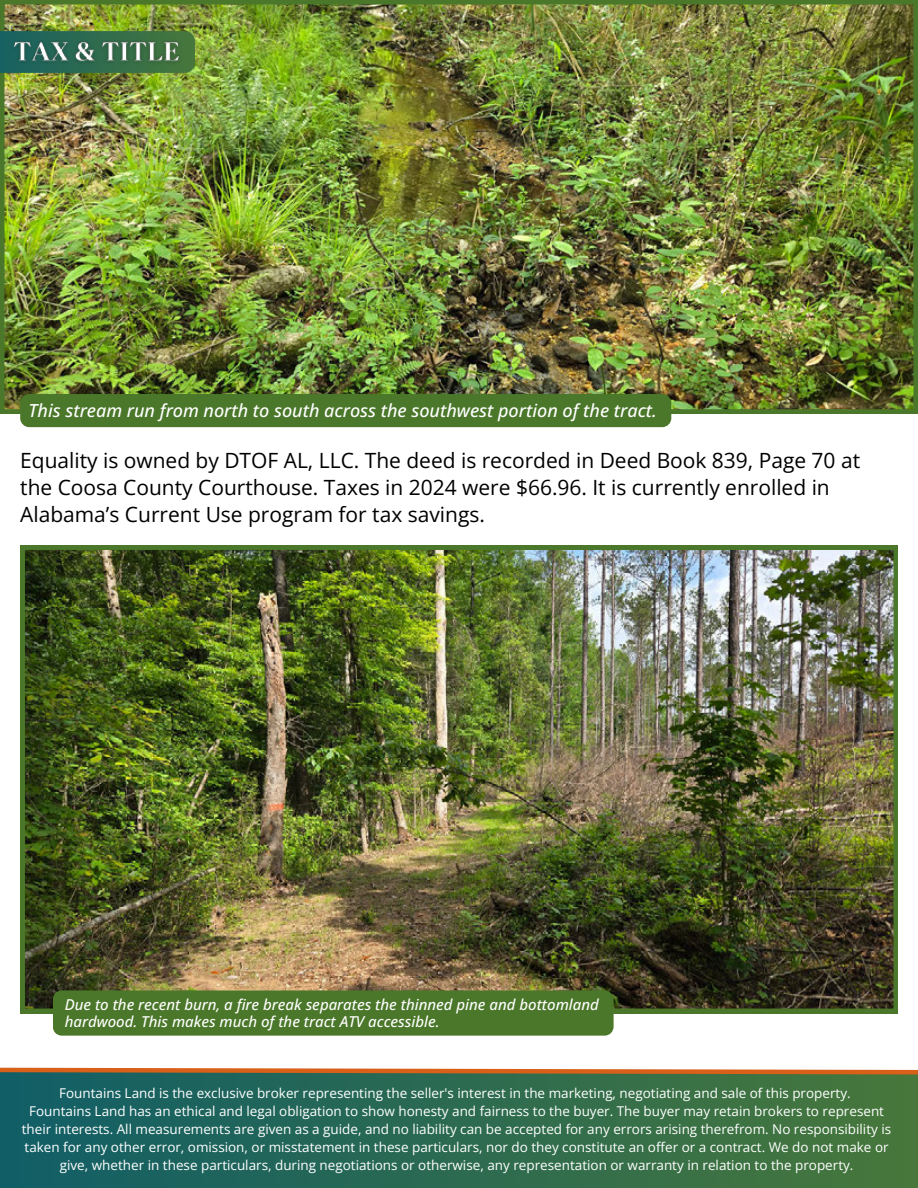
<style>
.page{position:relative;width:918px;height:1188px;background:#fff}
.page>*{position:absolute;margin:0;border:0;box-sizing:border-box;transform-origin:0 0}
.t1{font:21px/27px "Open Sans";color:#000}
.t2{font:italic 500 18px "Open Sans";color:#fff}
.t3{font:italic 500 15px/16.8px "Open Sans";color:#fff}
.t4{font:13.5px/18px "Open Sans";color:#fff;text-align:center}
</style>
<div class="page">
<img style="left:0;top:0;width:918px;height:414px">
<div style="left:20px;top:394px;width:651px;height:33px;background:#4a7729;border-radius:9px"></div>
<div style="left:0;top:1072px;width:918px;height:115px;background:linear-gradient(to right,#115e67,#47773a)"></div>
<svg style="left:0;top:1067px;width:918px;height:10px;background:#9e8057"></svg>
<svg style="left:0;top:31px;width:195px;height:42px;background:#336e4e"></svg>
<img style="left:20px;top:545px;width:878px;height:468px">
<div style="left:53px;top:990px;width:561px;height:46px;background:#4a7729"></div>
<img style="left:7px;top:34px;width:181px;height:36px">
<p class="t2" style="left:29px;top:398px;width:630px">This stream run from north to south across the southwest portion of the tract.</p>
<p class="t1" style="left:20px;top:446px;width:841px">Equality is owned by DTOF AL, LLC. The deed is recorded in Deed Book 839, Page 70 at the Coosa County Courthouse. Taxes in 2024 were $66.96. It is currently enrolled in<br>Alabama’s Current Use program for tax savings.</p>
<h4 class="t3" style="left:65px;top:995px;width:536px">Due to the recent burn, a fire break separates the thinned pine and bottomland hardwood. This makes much of the tract ATV accessible.</h4>
<h3 class="t4" style="left:59px;top:1084px;width:793px">Fountains Land is the exclusive broker representing the seller's interest in the marketing, negotiating and sale of this property.</h3>
<h2 class="t4" style="left:22px;top:1102px;width:871px">Fountains Land has an ethical and legal obligation to show honesty and fairness to the buyer. The buyer may retain brokers to represent their interests. All measurements are given as a guide, and no liability can be accepted for any errors arising therefrom. No responsibility is taken for any other error, omission, or misstatement in these particulars, nor do they constitute an offer or a contract. We do not make or give, whether in these particulars, during negotiations or otherwise, any representation or warranty in relation to the property.</h2>
</div>
